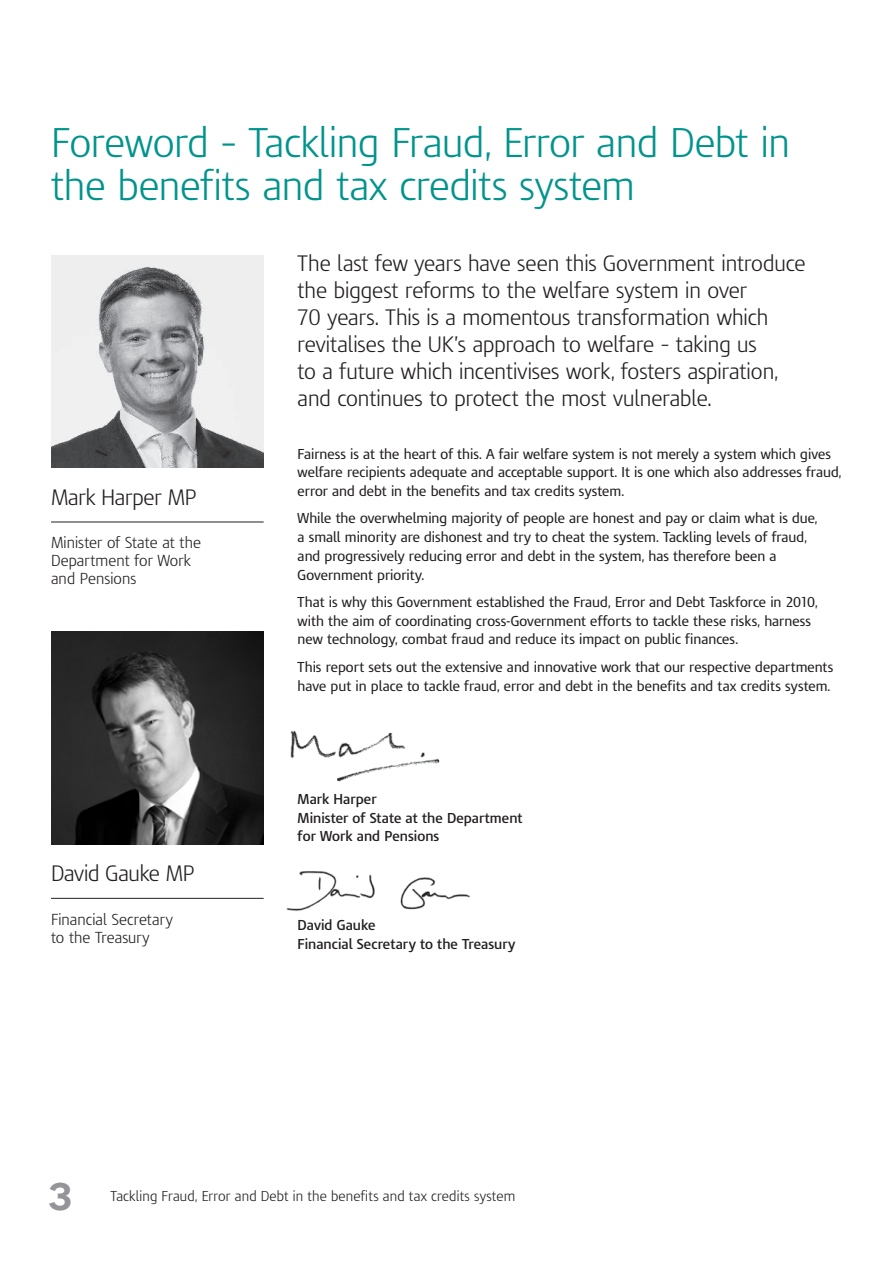
<style>
.page{position:relative;width:893px;height:1263px;background:#fff}
.page>*{position:absolute;margin:0;border:0;box-sizing:border-box;transform-origin:0 0}
.Heading_1{font:300 39px/43.5px "HMRC Modena";letter-spacing:-.005em;color:#00948c}
.t1{font:700 39px "GDS Transport";color:#939598}
.Standfirst{font:300 21px/27px "HMRC Modena";letter-spacing:-.005em;color:#231f20}
.t2{font:300 15px/18px "HMRC Modena";letter-spacing:.005em;color:#231f20}
.Body_copy{font:13.5px/18.8px "HMRC Modena";letter-spacing:.005em;color:#231f20}
.Body_copy-2{font:600 13.5px/18.8px "HMRC Modena";letter-spacing:.005em;color:#231f20}
.t3{font:300 13.5px "HMRC Modena";letter-spacing:.015em;color:#231f20}
</style>
<div class="page">
<hr style="left:51px;top:898px;width:213px;height:1px;background:#231f20">
<img style="left:51px;top:631px;width:213px;height:213px">
<img style="left:286px;top:871px;width:184px;height:40px">
<hr style="left:51px;top:522px;width:213px;height:1px;background:#231f20">
<img style="left:51px;top:255px;width:213px;height:213px">
<img style="left:290px;top:731px;width:150px;height:51px">
<h2 class="Heading_1" style="left:51px;top:121px;width:741px">Foreword – Tackling Fraud, Error and Debt in the benefits and tax credits system</h2>
<h2 class="Standfirst" style="left:51px;top:484px;width:147px">Mark Harper MP</h2>
<p class="t2" style="left:51px;top:534px;width:152px">Minister of State at the<br>Department for Work and Pensions</p>
<h2 class="Standfirst" style="left:51px;top:860px;width:145px">David Gauke MP</h2>
<p class="t2" style="left:51px;top:910px;width:124px">Financial Secretary to the Treasury</p>
<p class="Standfirst" style="left:298px;top:250px;width:509px">The last few years have seen this Government introduce the biggest reforms to the welfare system in over<br>70 years. This is a momentous transformation which revitalises the UK’s approach to welfare – taking us<br>to a future which incentivises work, fosters aspiration, and continues to protect the most vulnerable.</p>
<p class="Body_copy" style="left:298px;top:444px;width:545px">Fairness is at the heart of this. A fair welfare system is not merely a system which gives welfare recipients adequate and acceptable support. It is one which also addresses fraud, error and debt in the benefits and tax credits system.</p>
<p class="Body_copy" style="left:298px;top:509px;width:521px">While the overwhelming majority of people are honest and pay or claim what is due, a small minority are dishonest and try to cheat the system. Tackling levels of fraud, and progressively reducing error and debt in the system, has therefore been a Government priority.</p>
<p class="Body_copy" style="left:298px;top:593px;width:522px">That is why this Government established the Fraud, Error and Debt Taskforce in 2010, with the aim of coordinating cross-Government efforts to tackle these risks, harness new technology, combat fraud and reduce its impact on public finances.</p>
<p class="Body_copy" style="left:298px;top:657px;width:537px">This report sets out the extensive and innovative work that our respective departments have put in place to tackle fraud, error and debt in the benefits and tax credits system.</p>
<p class="Body_copy-2" style="left:298px;top:789px;width:226px">Mark Harper<br>Minister of State at the Department for Work and Pensions</p>
<p class="Body_copy-2" style="left:298px;top:915px;width:219px">David Gauke<br>Financial Secretary to the Treasury</p>
<h1 class="t1" style="left:48px;top:1172px;width:26px">3</h1>
<p class="t3" style="left:111px;top:1188px;width:406px">Tackling Fraud, Error and Debt in the benefits and tax credits system</p>
</div>
